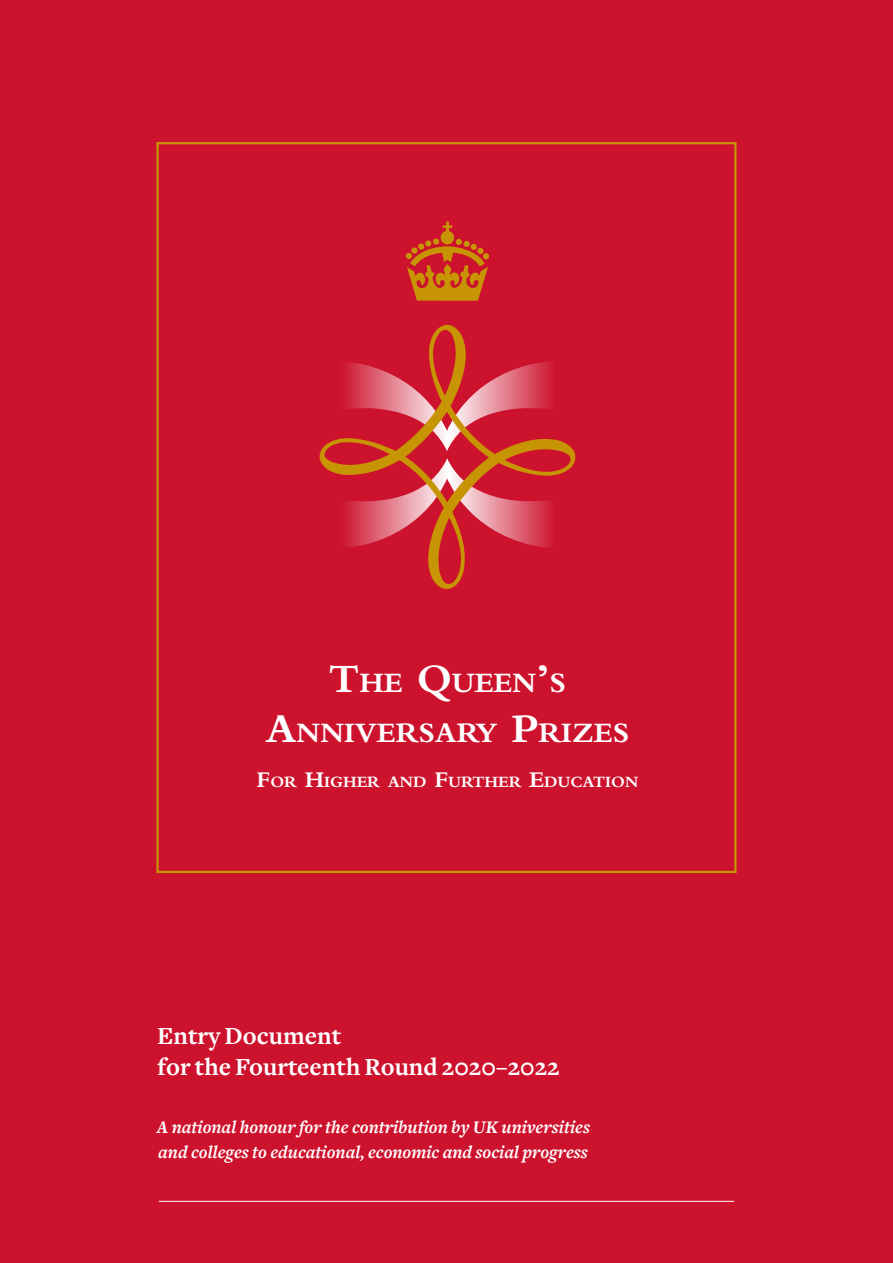
<style>
.page{position:relative;width:893px;height:1263px;background:#cd122d}
.page>*{position:absolute;margin:0;border:0;box-sizing:border-box;transform-origin:0 0}
.t1{font:700 29.25px/50.2px "Bembo Std";color:#fff;text-align:center}
.t2{font:700 25.5px/31.5px "Freight Text";color:#fff}
.t3{font:italic 700 18.3px/24.5px "Freight Text";color:#fff}
.t4{font:700 16.35px "Bembo Std";color:#fff}
.s1{font-size:41.85px}
.s2{font-size:23.4px}
</style>
<div class="page">
<hr style="left:159px;top:1201px;width:575px;height:1px;background:#fff">
<svg style="left:319px;top:324px;width:257px;height:265px"></svg>
<svg style="left:406px;top:222px;width:83px;height:79px"></svg>
<h1 class="t1" style="left:266px;top:657px;width:365px"><span class="s1">T</span>HE <span class="s1">Q</span>UEEN<span class="s1">’</span>S<br><span class="s1">A</span>NNIVERSARY <span class="s1">P</span>RIZES</h1>
<p class="t4" style="left:257px;top:772px;width:383px"><span class="s2">F</span>OR <span class="s2">H</span>IGHER AND <span class="s2">F</span>URTHER <span class="s2">E</span>DUCATION</p>
<h2 class="t2" style="left:157px;top:1020px;width:404px">Entry Document<br>for the Fourteenth Round 2020–2022</h2>
<p class="t3" style="left:157px;top:1116px;width:435px">A national honour for the contribution by UK universities and colleges to educational, economic and social progress</p>
</div>
